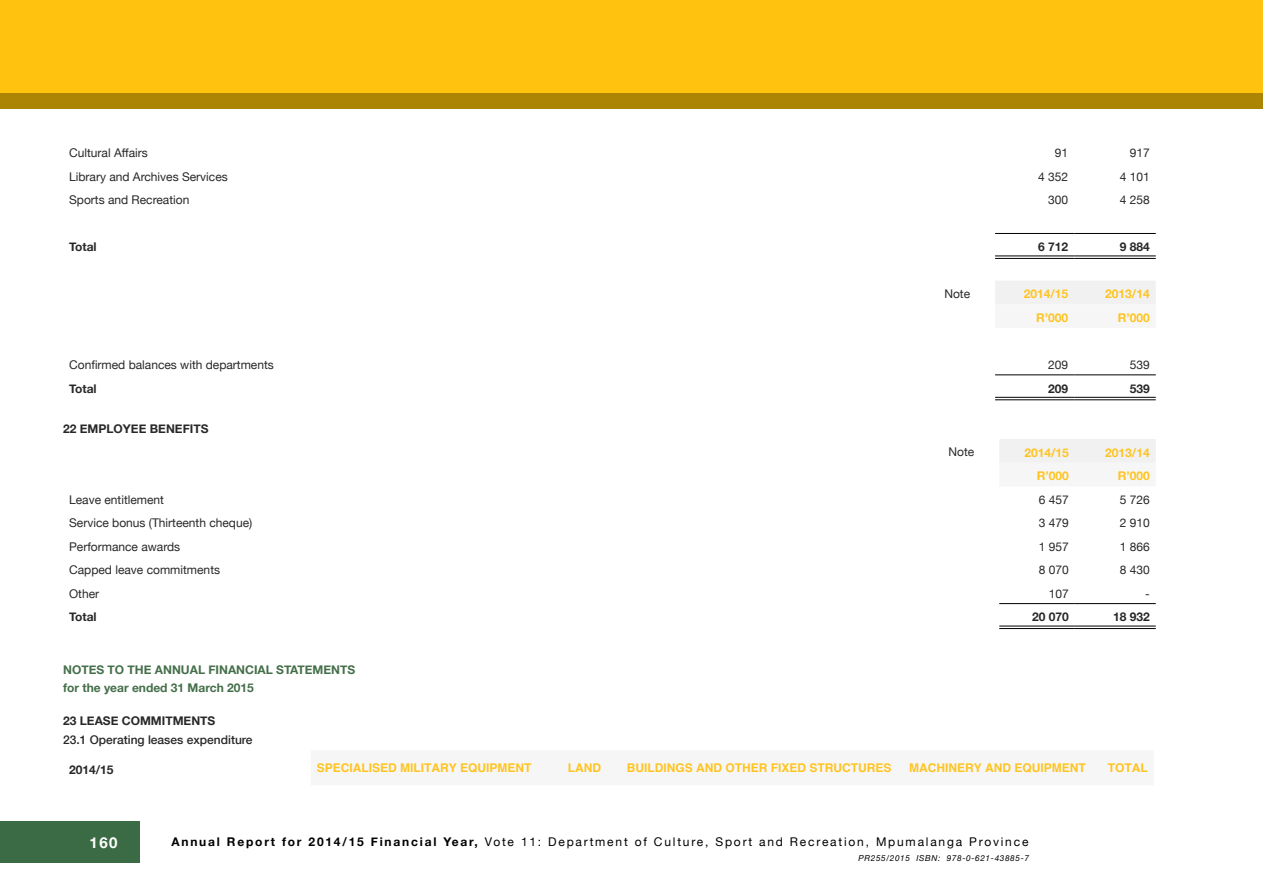
<style>
.page{position:relative;width:1263px;height:893px;background:#fff}
.page>*{position:absolute;margin:0;border:0;box-sizing:border-box;transform-origin:0 0}
.t1{font:700 15px "Helvetica Neue";color:#fff}
.t2{font:12px "Helvetica Neue";color:#292829}
.t3{font:12px "Helvetica Neue";letter-spacing:.15em;color:#000}
.t4{font:700 12px "Helvetica";color:#ffc421}
.t5{font:700 12px "Helvetica Neue";color:#292829}
.t6{font:700 12px/18px "Helvetica Neue";color:#456f4a}
.t7{font:700 12px "Helvetica Neue";color:#ffc421}
.t8{font:500 12px "Helvetica Neue";color:#292829}
.t9{font:italic 8.25px "Helvetica Neue";letter-spacing:.075em;color:#000}
.s1{font-weight:700}
</style>
<div class="page">
<div style="left:0;top:821px;width:140px;height:42px;background:#3b6b44"></div>
<div style="left:0;top:0;width:1263px;height:94px;background:#ffc20e"></div>
<div style="left:0;top:94px;width:1263px;height:15px;background:#ad8505"></div>
<div style="left:995px;top:281px;width:161px;height:23px;background:#f1f1f2"></div>
<hr style="left:995px;top:233px;width:79px;height:1px;background:#000">
<hr style="left:1074px;top:233px;width:82px;height:1px;background:#000">
<hr style="left:995px;top:375px;width:79px;height:1px;background:#000">
<hr style="left:1074px;top:375px;width:82px;height:1px;background:#000">
<hr style="left:995px;top:256px;width:79px;height:1px;background:#000">
<hr style="left:995px;top:258px;width:79px;height:1px;background:#000">
<hr style="left:1074px;top:256px;width:82px;height:1px;background:#000">
<hr style="left:1074px;top:258px;width:82px;height:1px;background:#000">
<hr style="left:995px;top:397px;width:79px;height:1px;background:#000">
<hr style="left:995px;top:400px;width:79px;height:1px;background:#000">
<hr style="left:1074px;top:397px;width:82px;height:1px;background:#000">
<hr style="left:1074px;top:400px;width:82px;height:1px;background:#000">
<div style="left:999px;top:439px;width:157px;height:24px;background:#f1f1f2"></div>
<hr style="left:999px;top:603px;width:76px;height:1px;background:#000">
<hr style="left:1075px;top:603px;width:81px;height:1px;background:#000">
<hr style="left:999px;top:626px;width:76px;height:1px;background:#000">
<hr style="left:999px;top:628px;width:76px;height:1px;background:#000">
<hr style="left:1075px;top:626px;width:81px;height:1px;background:#000">
<hr style="left:1075px;top:628px;width:81px;height:1px;background:#000">
<p class="t2" style="left:69px;top:143px;width:80px">Cultural Affairs</p>
<p class="t2" style="left:1055px;top:143px;width:15px">91</p>
<p class="t2" style="left:1130px;top:143px;width:22px">917</p>
<p class="t2" style="left:69px;top:166px;width:160px">Library and Archives Services</p>
<p class="t2" style="left:1038px;top:166px;width:32px">4 352</p>
<p class="t2" style="left:1120px;top:166px;width:32px">4 101</p>
<p class="t2" style="left:69px;top:190px;width:122px">Sports and Recreation</p>
<p class="t2" style="left:1048px;top:190px;width:22px">300</p>
<p class="t2" style="left:1120px;top:190px;width:32px">4 258</p>
<p class="t5" style="left:69px;top:236px;width:29px">Total</p>
<p class="t5" style="left:1038px;top:236px;width:32px">6 712</p>
<p class="t5" style="left:1120px;top:236px;width:32px">9 884</p>
<p class="t2" style="left:944px;top:283px;width:27px">Note</p>
<p class="t7" style="left:1024px;top:283px;width:46px">2014/15</p>
<p class="t7" style="left:1105px;top:283px;width:46px">2013/14</p>
<p class="t7" style="left:1036px;top:307px;width:34px">R’000</p>
<p class="t7" style="left:1118px;top:307px;width:34px">R’000</p>
<p class="t2" style="left:69px;top:354px;width:206px">Confirmed balances with departments</p>
<p class="t2" style="left:1048px;top:354px;width:22px">209</p>
<p class="t2" style="left:1130px;top:354px;width:22px">539</p>
<p class="t5" style="left:69px;top:377px;width:29px">Total</p>
<p class="t5" style="left:1048px;top:377px;width:22px">209</p>
<p class="t5" style="left:1130px;top:377px;width:22px">539</p>
<p class="t5" style="left:63px;top:418px;width:34px">22 Employee</p>
<p class="t5" style="left:150px;top:418px;width:9px">benefits</p>
<p class="t2" style="left:948px;top:442px;width:27px">Note</p>
<p class="t7" style="left:1024px;top:442px;width:46px">2014/15</p>
<p class="t7" style="left:1105px;top:442px;width:46px">2013/14</p>
<p class="t7" style="left:1037px;top:465px;width:34px">R’000</p>
<p class="t7" style="left:1118px;top:465px;width:34px">R’000</p>
<p class="t2" style="left:69px;top:489px;width:96px">Leave entitlement</p>
<p class="t2" style="left:1039px;top:489px;width:32px">6 457</p>
<p class="t2" style="left:1120px;top:489px;width:32px">5 726</p>
<p class="t2" style="left:69px;top:513px;width:185px">Service bonus (Thirteenth cheque)</p>
<p class="t2" style="left:1039px;top:513px;width:32px">3 479</p>
<p class="t2" style="left:1120px;top:513px;width:32px">2 910</p>
<p class="t2" style="left:69px;top:536px;width:113px">Performance awards</p>
<p class="t2" style="left:1039px;top:536px;width:32px">1 957</p>
<p class="t2" style="left:1120px;top:536px;width:32px">1 866</p>
<p class="t2" style="left:69px;top:560px;width:152px">Capped leave commitments</p>
<p class="t2" style="left:1039px;top:560px;width:32px">8 070</p>
<p class="t2" style="left:1120px;top:560px;width:32px">8 430</p>
<p class="t2" style="left:69px;top:583px;width:32px">Other</p>
<p class="t2" style="left:1049px;top:583px;width:22px">107</p>
<p class="t2" style="left:1145px;top:583px;width:6px">-</p>
<p class="t5" style="left:69px;top:606px;width:29px">Total</p>
<p class="t5" style="left:1032px;top:606px;width:38px">20 070</p>
<p class="t5" style="left:1113px;top:606px;width:38px">18 932</p>
<p class="t6" style="left:63px;top:660px;width:294px">NOTES TO THE ANNUAL FINANCIAL STATEMENTS for the year ended 31 March 2015</p>
<p class="t5" style="left:63px;top:710px;width:33px">23 Lease</p>
<p class="t5" style="left:122px;top:710px;width:10px">commitments</p>
<p class="t8" style="left:63px;top:730px;width:191px">23.1 Operating leases expenditure</p>
<p class="t5" style="left:69px;top:759px;width:46px">2014/15</p>
<p class="t4" style="left:317px;top:761px;width:216px">SPECIALISED MILITARY EQUIPMENT</p>
<p class="t4" style="left:568px;top:761px;width:35px">LAND</p>
<p class="t4" style="left:627px;top:761px;width:266px">BUILDINGS AND OTHER FIXED STRUCTURES</p>
<p class="t4" style="left:909px;top:761px;width:178px">MACHINERY AND EQUIPMENT</p>
<p class="t4" style="left:1108px;top:761px;width:41px">TOTAL</p>
<p class="t1" style="left:90px;top:829px;width:30px">160</p>
<p class="t3" style="left:171px;top:831px;width:858px"><span class="s1">Annual Report for 2014/15 Financial Year,</span> Vote 11: Department of Culture, Sport and Recreation, Mpumalanga Province</p>
<p class="t9" style="left:858px;top:851px;width:172px">PR255/2015 ISBN: 978-0-621-43885-7</p>
</div>
